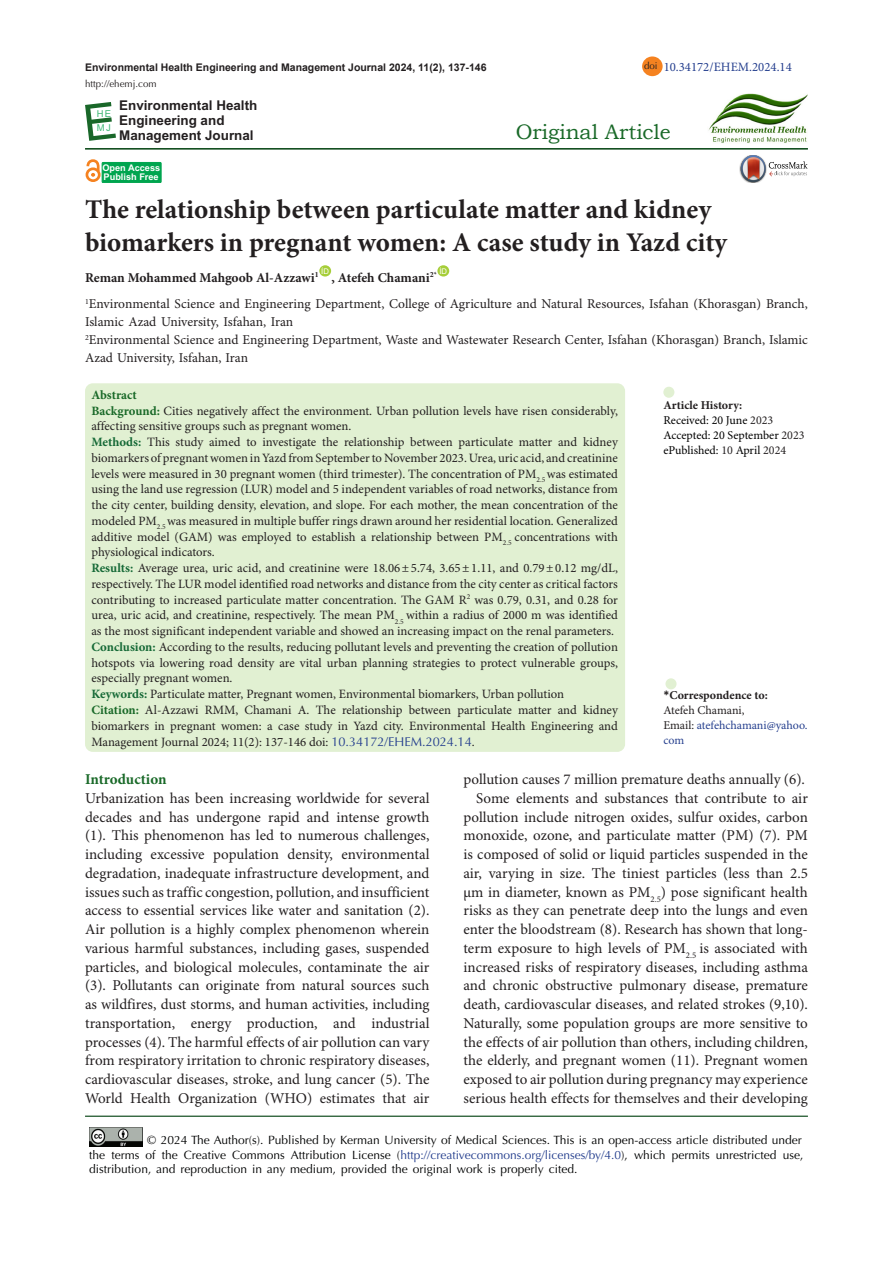
<style>
.page{position:relative;width:893px;height:1263px;background:#fff}
.page>*{position:absolute;margin:0;border:0;box-sizing:border-box;transform-origin:0 0}
.Default{font:700 27px/33px "Minion Pro";color:#231f20}
.t1{font:21px "Bookman Old Style";color:#196928}
.t2{font:15px/18.8px "Minion Pro";color:#231f20;text-align:justify}
.t3{font:700 15px "Minion Pro";letter-spacing:-.005em;color:#196928}
.Default-2{font:13.5px/18px "Minion Pro";color:#231f20}
.t4{font:700 13.5px/15px "Arial";color:#231f20}
.Default-3{font:700 13.5px "Minion Pro";letter-spacing:-.005em;color:#231f20}
.Default-4{font:12.75px/15.8px "Minion Pro";letter-spacing:-.005em;color:#231f20;text-align:justify}
.t5{font:12.75px "Minion Pro";color:#253f8e}
.Default-5{font:700 12.75px "Minion Pro";color:#196928}
.t6{font:12px/14.4px "Optima LT Std";color:#010202}
.t7{font:12px "Minion Pro";color:#000}
.t8{font:700 12px "Minion Pro";color:#231f20}
.t9{font:12px/15px "Minion Pro";letter-spacing:-.005em;color:#253f8e}
.t10{font:12px "Minion Pro";letter-spacing:-.005em;color:#231f20}
.t11{font:700 10.5px "Arial";color:#231f20}
.t12{font:9.75px "Optima LT Std";color:#231f20}
.t13{font:9.45px/14.5px "Arial";color:#41b977}
.t14{font:700 9.15px/9px "Arial";color:#fff}
.t15{font:7.8px "Arial";color:#fff}
.s1{font-weight:700;color:#196928}
.s2{font-weight:700;color:#156936}
.s3{font-family:"Optima LT Std";color:#253f8e}
.s4{color:#231f20}
.s5{font-family:"Calibri"}
.s6{color:#253f8e}
</style>
<div class="page">
<hr style="left:85px;top:148px;width:723px;height:2px;background:#00410f">
<div style="left:319px;top:265px;width:12px;height:12px;background:#a6ce39;border-radius:50%"></div>
<div style="left:437px;top:265px;width:12px;height:12px;background:#a6ce39;border-radius:50%"></div>
<hr style="left:85px;top:1116px;width:723px;height:1px;background:#00410f">
<svg style="left:85px;top:102px;width:31px;height:39px"></svg>
<img style="left:89px;top:1127px;width:54px;height:19px">
<div style="left:642px;top:56px;width:21px;height:20px;background:#f58220;border-radius:50%"></div>
<div style="left:102px;top:162px;width:59px;height:21px;background:#00a54f"></div>
<div style="left:102px;top:162px;width:59px;height:21px;border:1px solid #00a54f"></div>
<div style="left:86px;top:167px;width:15px;height:15px;border:3px solid #f58220;border-radius:50%"></div>
<svg style="left:85px;top:161px;width:16px;height:16px"></svg>
<img style="left:708px;top:94px;width:100px;height:49px">
<img style="left:739px;top:163px;width:2px;height:13px">
<svg style="left:741px;top:155px;width:66px;height:27px"></svg>
<div style="left:665px;top:678px;width:11px;height:11px;background:#e1f0d2;border-radius:50%"></div>
<div style="left:663px;top:387px;width:11px;height:11px;background:#e1f0d2;border-radius:50%"></div>
<div style="left:85px;top:383px;width:540px;height:369px;background:#e1f0d2;border-radius:8px"></div>
<p class="t11" style="left:85px;top:60px;width:403px">Environmental Health Engineering and Management Journal 2024, 11(2), 137-146</p>
<p class="t12" style="left:85px;top:78px;width:73px">http://ehemj.com</p>
<p class="t13" style="left:97px;top:106px;width:16px">HE<br>MJ</p>
<p class="t4" style="left:119px;top:98px;width:140px">Environmental Health<br>Engineering and<br>Management Journal</p>
<p class="t14" style="left:102px;top:164px;width:59px">Open Access<br>Publish Free</p>
<p class="t12" style="left:644px;top:60px;width:15px">doi</p>
<p class="t5" style="left:664px;top:59px;width:130px">10.34172/EHEM.2024.14</p>
<p class="t1" style="left:516px;top:118px;width:156px">Original Article</p>
<p class="Default" style="left:85px;top:192px;width:643px">The relationship between particulate matter and kidney biomarkers in pregnant women: A case study in Yazd city</p>
<p class="Default-3" style="left:85px;top:268px;width:235px">Reman Mohammed Mahgoob Al-Azzawi<sup>1</sup></p>
<p class="t15" style="left:439px;top:266px;width:9px">ID</p>
<p class="Default-2" style="left:85px;top:295px;width:724px"><sup>1</sup>Environmental Science and Engineering Department, College of Agriculture and Natural Resources, Isfahan (Khorasgan) Branch,<br>Islamic Azad University, Isfahan, Iran</p>
<p class="Default-2" style="left:85px;top:331px;width:724px"><sup>2</sup>Environmental Science and Engineering Department, Waste and Wastewater Research Center, Isfahan (Khorasgan) Branch, Islamic<br>Azad University, Isfahan, Iran</p>
<p class="t15" style="left:321px;top:266px;width:9px">ID</p>
<p class="Default-3" style="left:331px;top:268px;width:107px">, Atefeh Chamani<sup>2*</sup></p>
<p class="Default-5" style="left:91px;top:386px;width:47px">Abstract</p>
<p class="Default-4" style="left:91px;top:403px;width:528px"><span class="s1">Background:</span> Cities negatively affect the environment. Urban pollution levels have risen considerably, affecting sensitive groups such as pregnant women.</p>
<p class="Default-4" style="left:91px;top:435px;width:528px"><span class="s2">Methods:</span> This study aimed to investigate the relationship between particulate matter and kidney biomarkers of pregnant women in Yazd from September to November 2023. Urea, uric acid, and creatinine levels were measured in 30 pregnant women (third trimester). The concentration of PM<sub>2.5</sub> was estimated using the land use regression (LUR) model and 5 independent variables of road networks, distance from the city center, building density, elevation, and slope. For each mother, the mean concentration of the modeled PM<sub>2.5</sub> was measured in multiple buffer rings drawn around her residential location. Generalized additive model (GAM) was employed to establish a relationship between PM<sub>2.5</sub> concentrations with physiological indicators.</p>
<p class="Default-4" style="left:91px;top:561px;width:528px"><span class="s2">Results:</span> Average urea, uric acid, and creatinine were 18.06±5.74, 3.65±1.11, and 0.79±0.12 mg/dL, respectively. The LUR model identified road networks and distance from the city center as critical factors contributing to increased particulate matter concentration. The GAM R<sup>2</sup> was 0.79, 0.31, and 0.28 for urea, uric acid, and creatinine, respectively. The mean PM<sub>2.5</sub> within a radius of 2000 m was identified as the most significant independent variable and showed an increasing impact on the renal parameters.</p>
<p class="Default-4" style="left:91px;top:639px;width:528px"><span class="s2">Conclusion:</span> According to the results, reducing pollutant levels and preventing the creation of pollution hotspots via lowering road density are vital urban planning strategies to protect vulnerable groups, especially pregnant women.</p>
<p class="Default-4" style="left:91px;top:687px;width:474px"><span class="s2">Keywords:</span> Particulate matter, Pregnant women, Environmental biomarkers, Urban pollution</p>
<p class="Default-4" style="left:91px;top:702px;width:528px"><span class="s1">Citation:</span> Al-Azzawi RMM, Chamani A. The relationship between particulate matter and kidney biomarkers in pregnant women: a case study in Yazd city. Environmental Health Engineering and Management Journal 2024; 11(2): 137-146 doi: <span class="s3">10.34172/EHEM.2024.14</span>.</p>
<p class="t8" style="left:663px;top:397px;width:80px">Article History:</p>
<p class="t7" style="left:663px;top:413px;width:111px">Received: 20 June <span class="s4">2023</span></p>
<p class="t7" style="left:663px;top:428px;width:143px">Accepted: 20 September <span class="s4">2023</span></p>
<p class="t7" style="left:663px;top:443px;width:124px">ePublished: <span class="s4">10</span> April <span class="s4">2024</span></p>
<p class="t8" style="left:663px;top:687px;width:106px"><span class="s5">*</span>Correspondence to:</p>
<p class="t10" style="left:663px;top:703px;width:83px">Atefeh Chamani,</p>
<p class="t9" style="left:663px;top:718px;width:146px"><span class="s4">Email:</span> atefehchamani@yahoo. com</p>
<p class="t3" style="left:85px;top:769px;width:83px">Introduction</p>
<p class="t2" style="left:85px;top:789px;width:346px">Urbanization has been increasing worldwide for several decades and has undergone rapid and intense growth (1). This phenomenon has led to numerous challenges, including excessive population density, environmental degradation, inadequate infrastructure development, and issues such as traffic congestion, pollution, and insufficient access to essential services like water and sanitation (2).<br>Air pollution is a highly complex phenomenon wherein various harmful substances, including gases, suspended particles, and biological molecules, contaminate the air (3). Pollutants can originate from natural sources such as wildfires, dust storms, and human activities, including transportation, energy production, and industrial processes (4). The harmful effects of air pollution can vary from respiratory irritation to chronic respiratory diseases, cardiovascular diseases, stroke, and lung cancer (5). The World Health Organization (WHO) estimates that air</p>
<p class="t2" style="left:463px;top:770px;width:343px">pollution causes 7 million premature deaths annually (6).</p>
<p class="t2" style="left:463px;top:789px;width:346px;text-indent:13px">Some elements and substances that contribute to air pollution include nitrogen oxides, sulfur oxides, carbon monoxide, ozone, and particulate matter (PM) (7). PM is composed of solid or liquid particles suspended in the air, varying in size. The tiniest particles (less than 2.5 µm in diameter, known as PM<sub>2.5</sub>) pose significant health risks as they can penetrate deep into the lungs and even enter the bloodstream (8). Research has shown that long&shy;term exposure to high levels of PM<sub>2.5</sub> is associated with increased risks of respiratory diseases, including asthma and chronic obstructive pulmonary disease, premature death, cardiovascular diseases, and related strokes (9,10).<br>Naturally, some population groups are more sensitive to the effects of air pollution than others, including children, the elderly, and pregnant women (11). Pregnant women exposed to air pollution during pregnancy may experience serious health effects for themselves and their developing</p>
<p class="t6" style="left:89px;top:1133px;width:715px;text-indent:58px">© 2024 The Author(s). Published by Kerman University of Medical Sciences. This is an open-access article distributed under the terms of the Creative Commons Attribution License (<span class="s6">http://creativecommons.org/licenses/by/4.0</span>), which permits unrestricted use, distribution, and reproduction in any medium, provided the original work is properly cited.</p>
</div>
